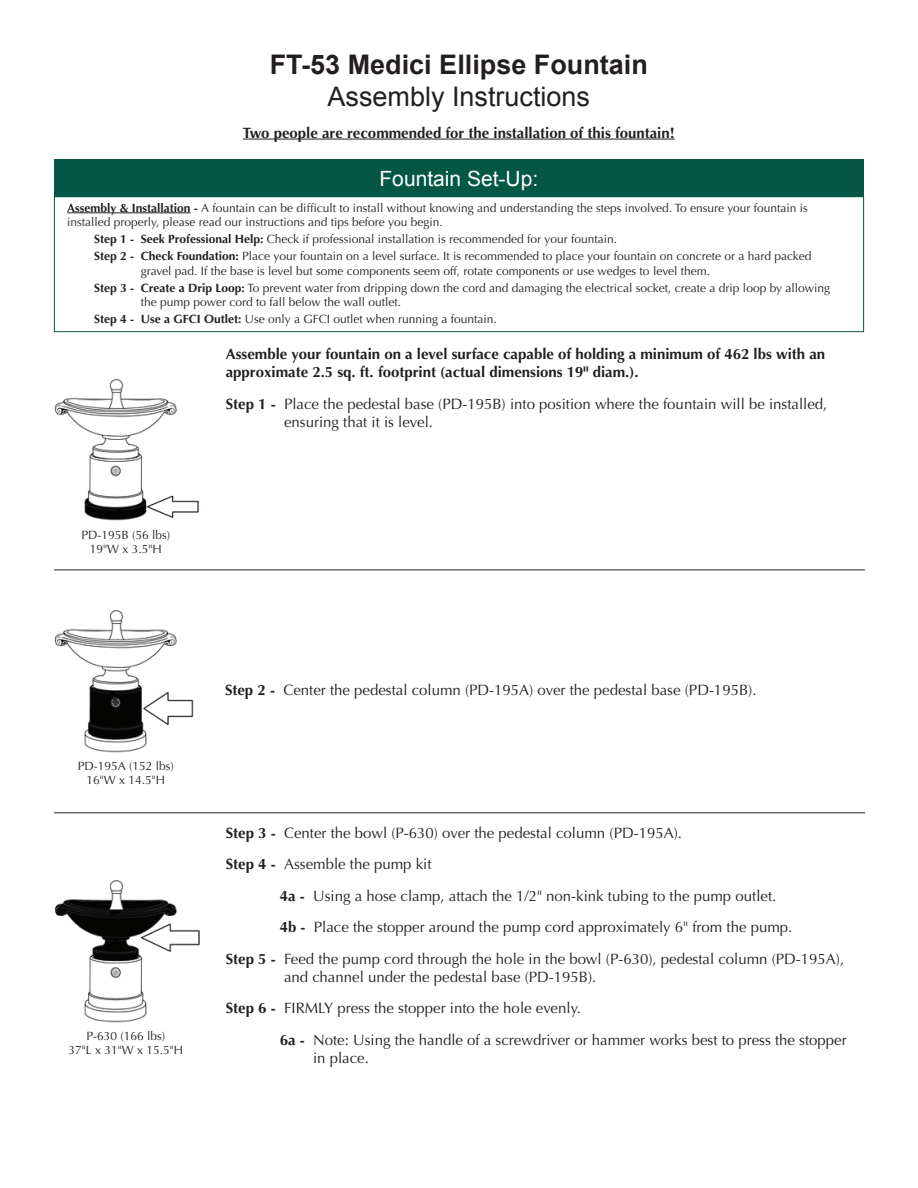
<style>
.page{position:relative;width:918px;height:1188px;background:#fff}
.page>*{position:absolute;margin:0;border:0;box-sizing:border-box;transform-origin:0 0}
.t1{font:700 27px "Arial";color:#231f20}
.t2{font:27px "Arial";color:#231f20}
.t3{font:21px "Arial";color:#fff}
.t4{font:15px/18px "Optima";color:#231f20}
.t5{font:700 15px/18px "Optima";color:#231f20}
.t6{font:12px/14.4px "Optima";color:#231f20}
.s1{font-weight:700}
</style>
<div class="page">
<hr style="left:243px;top:139px;width:432px;height:1px;background:#231f20">
<hr style="left:54px;top:570px;width:811px;height:1px;background:#231f20">
<hr style="left:54px;top:813px;width:811px;height:1px;background:#231f20">
<div style="left:54px;top:159px;width:810px;height:37px;background:#035744"></div>
<hr style="left:67px;top:213px;width:124px;height:1px;background:#231f20">
<div style="left:54px;top:196px;width:810px;height:136px;border:1px solid #035744"></div>
<img style="left:54px;top:379px;width:146px;height:142px">
<img style="left:54px;top:610px;width:140px;height:143px">
<img style="left:54px;top:880px;width:146px;height:143px">
<h1 class="t1" style="left:270px;top:46px;width:380px">FT-53 Medici Ellipse Fountain</h1>
<h1 class="t2" style="left:328px;top:79px;width:264px">Assembly Instructions</h1>
<p class="t5" style="left:243px;top:124px;width:433px">Two people are recommended for the installation of this fountain!</p>
<h2 class="t3" style="left:379px;top:165px;width:160px">Fountain Set-Up:</h2>
<p class="t6" style="left:67px;top:201px;width:742px"><span class="s1">Assembly &amp; Installation -</span> A fountain can be difficult to install without knowing and understanding the steps involved. To ensure your fountain is installed properly, please read our instructions and tips before you begin.</p>
<p class="t6" style="left:94px;top:231px;width:719px;line-height:17.1px"><span class="s1">Step 1 - Seek Professional Help:</span> Check if professional installation is recommended for your fountain.<br><span class="s1">Step 2 - Check Foundation:</span> Place your fountain on a level surface. It is recommended to place your fountain on concrete or a hard packed</p>
<p class="t6" style="left:94px;top:262px;width:737px;line-height:17.1px;text-indent:47px">gravel pad. If the base is level but some components seem off, rotate components or use wedges to level them.<br><span class="s1">Step 3 - Create a Drip Loop:</span> To prevent water from dripping down the cord and damaging the electrical socket, create a drip loop by allowing</p>
<p class="t6" style="left:94px;top:294px;width:404px;line-height:17.1px;text-indent:47px">the pump power cord to fall below the wall outlet.<br><span class="s1">Step 4 - Use a GFCI Outlet:</span> Use only a GFCI outlet when running a fountain.</p>
<p class="t6" style="left:81px;top:528px;width:90px;text-align:center">PD-195B (56 lbs)<br>19"W x 3.5"H</p>
<p class="t5" style="left:226px;top:345px;width:601px">Assemble your fountain on a level surface capable of holding a minimum of 462 lbs with an approximate 2.5 sq. ft. footprint (actual dimensions 19" diam.).</p>
<p class="t4" style="left:284px;top:395px;width:545px;text-indent:-58px"><span class="s1">Step 1 -</span> Place the pedestal base (PD-195B) into position where the fountain will be installed, ensuring that it is level.</p>
<p class="t6" style="left:78px;top:759px;width:98px;text-align:center">PD-195A (152 lbs)<br>16"W x 14.5"H</p>
<p class="t6" style="left:68px;top:1029px;width:116px;text-align:center">P-630 (166 lbs)<br>37"L x 31"W x 15.5"H</p>
<p class="t4" style="left:225px;top:681px;width:533px"><span class="s1">Step 2 -</span> Center the pedestal column (PD-195A) over the pedestal base (PD-195B).</p>
<p class="t4" style="left:226px;top:817px;width:458px;line-height:31.5px"><span class="s1">Step 3 -</span> Center the bowl (P-630) over the pedestal column (PD-195A).<br><span class="s1">Step 4 -</span> Assemble the pump kit</p>
<p class="t4" style="left:280px;top:887px;width:498px"><span class="s1">4a -</span> Using a hose clamp, attach the 1/2" non-kink tubing to the pump outlet.</p>
<p class="t4" style="left:280px;top:918px;width:514px"><span class="s1">4b -</span> Place the stopper around the pump cord approximately 6" from the pump.</p>
<p class="t4" style="left:226px;top:950px;width:620px"><span class="s1">Step 5 -</span> Feed the pump cord through the hole in the bowl (P-630), pedestal column (PD-195A),</p>
<p class="t4" style="left:226px;top:961px;width:372px;line-height:31.5px;text-indent:58px">and channel under the pedestal base (PD-195B).<br><span class="s1">Step 6 -</span> FIRMLY press the stopper into the hole evenly.</p>
<p class="t4" style="left:313px;top:1031px;width:535px;text-indent:-33px"><span class="s1">6a -</span> Note: Using the handle of a screwdriver or hammer works best to press the stopper in place.</p>
</div>
